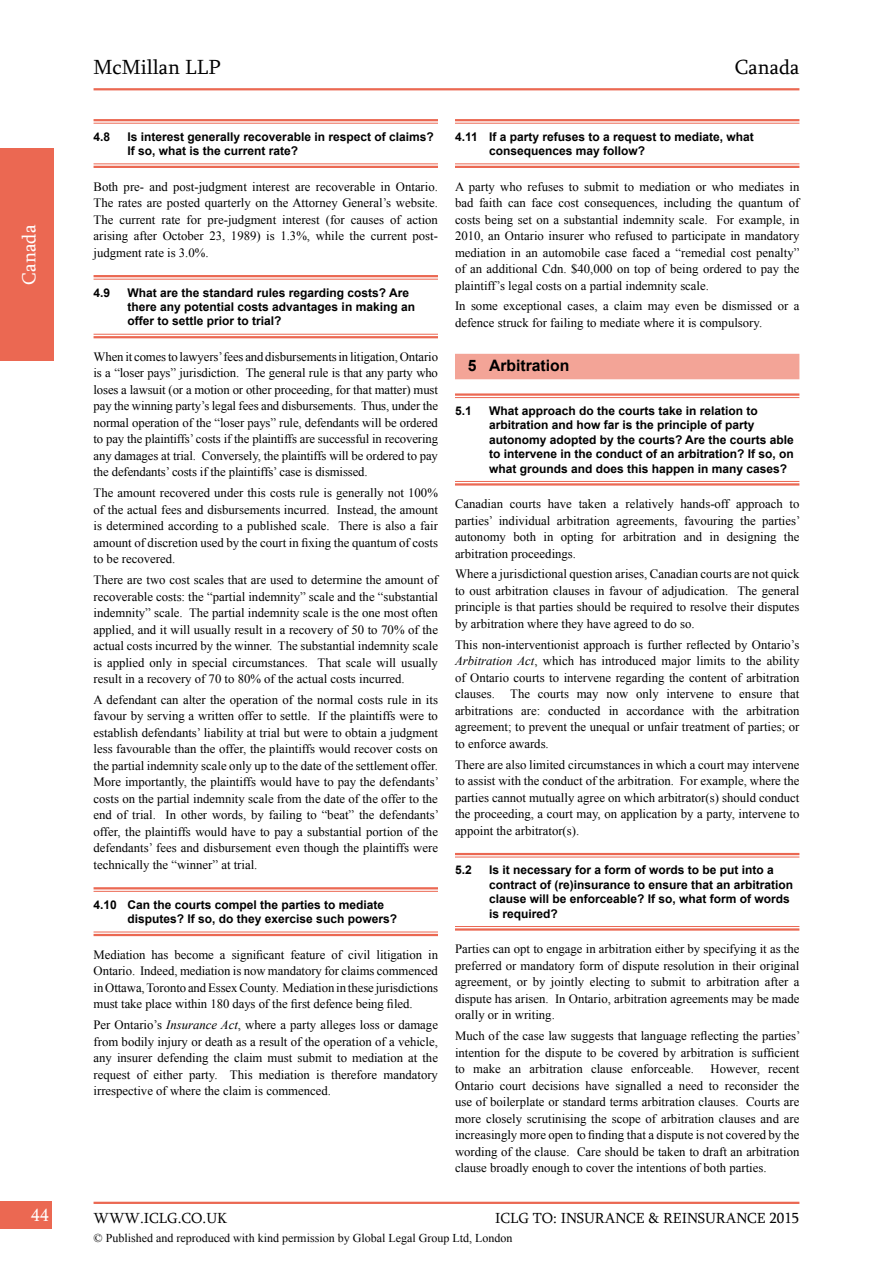
<style>
.page{position:relative;width:893px;height:1263px;background:#fff}
.page>*{position:absolute;margin:0;border:0;box-sizing:border-box;transform-origin:0 0}
.t1{font:21px "Sylfaen";color:#000}
.t2{font:19.5px "Sylfaen";color:#fff}
.t3{font:18px "Sylfaen";color:#fff}
.t4{font:700 15.75px "Arial";color:#000}
.t5{font:15px "Sylfaen";color:#000}
.t6{font:12.75px/16.5px "Times New Roman";color:#000;text-align:justify}
.t7{font:700 12px/14.4px "Arial";color:#000}
.t8{font:12px "Times New Roman";color:#000}
.s1{font-style:italic}
</style>
<div class="page">
<div style="left:0;top:1201px;width:52px;height:28px;background:#eb6852"></div>
<hr style="left:94px;top:1202px;width:705px;height:2px;background:#eb6852">
<div style="left:0;top:148px;width:53px;height:213px;background:#eb6852"></div>
<hr style="left:455px;top:119px;width:344px;height:2px;background:#eb6852">
<hr style="left:455px;top:123px;width:344px;height:1px;background:#eb6852">
<hr style="left:455px;top:163px;width:344px;height:1px;background:#eb6852">
<hr style="left:455px;top:166px;width:344px;height:2px;background:#eb6852">
<div style="left:455px;top:354px;width:344px;height:25px;background:#f3a497"></div>
<hr style="left:455px;top:393px;width:344px;height:3px;background:#eb6852">
<hr style="left:455px;top:397px;width:344px;height:1px;background:#eb6852">
<hr style="left:455px;top:481px;width:344px;height:1px;background:#eb6852">
<hr style="left:455px;top:483px;width:344px;height:3px;background:#eb6852">
<hr style="left:455px;top:853px;width:344px;height:2px;background:#eb6852">
<hr style="left:455px;top:857px;width:344px;height:1px;background:#eb6852">
<hr style="left:455px;top:926px;width:344px;height:1px;background:#eb6852">
<hr style="left:455px;top:928px;width:344px;height:3px;background:#eb6852">
<hr style="left:94px;top:119px;width:344px;height:2px;background:#eb6852">
<hr style="left:94px;top:123px;width:344px;height:1px;background:#eb6852">
<hr style="left:94px;top:163px;width:344px;height:1px;background:#eb6852">
<hr style="left:94px;top:166px;width:344px;height:2px;background:#eb6852">
<hr style="left:94px;top:275px;width:344px;height:2px;background:#eb6852">
<hr style="left:94px;top:279px;width:344px;height:1px;background:#eb6852">
<hr style="left:94px;top:334px;width:344px;height:1px;background:#eb6852">
<hr style="left:94px;top:336px;width:344px;height:2px;background:#eb6852">
<hr style="left:94px;top:887px;width:344px;height:2px;background:#eb6852">
<hr style="left:94px;top:891px;width:344px;height:1px;background:#eb6852">
<hr style="left:94px;top:932px;width:344px;height:1px;background:#eb6852">
<hr style="left:94px;top:934px;width:344px;height:2px;background:#eb6852">
<hr style="left:94px;top:88px;width:705px;height:2px;background:#eb6852">
<h2 class="t2" style="left:16px;top:285px;width:61px;rotate:-90deg">Canada</h2>
<h1 class="t1" style="left:94px;top:53px;width:129px">McMillan LLP</h1>
<h1 class="t1" style="left:735px;top:53px;width:66px">Canada</h1>
<p class="t7" style="left:94px;top:130px;width:18px">4.8</p>
<p class="t7" style="left:128px;top:130px;width:308px">Is interest generally recoverable in respect of claims?<br>If so, what is the current rate?</p>
<p class="t6" style="left:94px;top:178px;width:346px">Both pre- and post-judgment interest are recoverable in Ontario.<br>The rates are posted quarterly on the Attorney General’s website.<br>The current rate for pre-judgment interest (for causes of action arising after October 23, 1989) is 1.3%, while the current post&shy;judgment rate is 3.0%.</p>
<p class="t7" style="left:94px;top:285px;width:18px">4.9</p>
<p class="t7" style="left:128px;top:285px;width:289px">What are the standard rules regarding costs? Are there any potential costs advantages in making an offer to settle prior to trial?</p>
<p class="t6" style="left:94px;top:348px;width:346px">When it comes to lawyers’ fees and disbursements in litigation, Ontario is a “loser pays” jurisdiction. The general rule is that any party who loses a lawsuit (or a motion or other proceeding, for that matter) must pay the winning party’s legal fees and disbursements. Thus, under the normal operation of the “loser pays” rule, defendants will be ordered to pay the plaintiffs’ costs if the plaintiffs are successful in recovering any damages at trial. Conversely, the plaintiffs will be ordered to pay the defendants’ costs if the plaintiffs’ case is dismissed.</p>
<p class="t6" style="left:94px;top:484px;width:346px">The amount recovered under this costs rule is generally not 100% of the actual fees and disbursements incurred. Instead, the amount is determined according to a published scale. There is also a fair amount of discretion used by the court in fixing the quantum of costs to be recovered.</p>
<p class="t6" style="left:94px;top:571px;width:346px">There are two cost scales that are used to determine the amount of recoverable costs: the “partial indemnity” scale and the “substantial indemnity” scale. The partial indemnity scale is the one most often applied, and it will usually result in a recovery of 50 to 70% of the actual costs incurred by the winner. The substantial indemnity scale is applied only in special circumstances. That scale will usually result in a recovery of 70 to 80% of the actual costs incurred.</p>
<p class="t6" style="left:94px;top:691px;width:347px">A defendant can alter the operation of the normal costs rule in its favour by serving a written offer to settle. If the plaintiffs were to establish defendants’ liability at trial but were to obtain a judgment less favourable than the offer, the plaintiffs would recover costs on the partial indemnity scale only up to the date of the settlement offer.<br>More importantly, the plaintiffs would have to pay the defendants’ costs on the partial indemnity scale from the date of the offer to the end of trial. In other words, by failing to “beat” the defendants’ offer, the plaintiffs would have to pay a substantial portion of the defendants’ fees and disbursement even though the plaintiffs were technically the “winner” at trial.</p>
<p class="t7" style="left:128px;top:898px;width:271px;text-indent:-34px">4.10 Can the courts compel the parties to mediate disputes? If so, do they exercise such powers?</p>
<p class="t6" style="left:94px;top:946px;width:346px">Mediation has become a significant feature of civil litigation in Ontario. Indeed, mediation is now mandatory for claims commenced in Ottawa, Toronto and Essex County. Mediation in these jurisdictions must take place within 180 days of the first defence being filed.</p>
<p class="t6" style="left:94px;top:1016px;width:346px">Per Ontario’s <span class="s1">Insurance Act</span>, where a party alleges loss or damage from bodily injury or death as a result of the operation of a vehicle, any insurer defending the claim must submit to mediation at the request of either party. This mediation is therefore mandatory irrespective of where the claim is commenced.</p>
<p class="t7" style="left:489px;top:130px;width:266px;text-indent:-34px">4.11 If a party refuses to a request to mediate, what consequences may follow?</p>
<p class="t6" style="left:455px;top:178px;width:346px">A party who refuses to submit to mediation or who mediates in bad faith can face cost consequences, including the quantum of costs being set on a substantial indemnity scale. For example, in 2010, an Ontario insurer who refused to participate in mandatory mediation in an automobile case faced a “remedial cost penalty” of an additional Cdn. $40,000 on top of being ordered to pay the plaintiff’s legal costs on a partial indemnity scale.</p>
<p class="t6" style="left:455px;top:298px;width:346px">In some exceptional cases, a claim may even be dismissed or a defence struck for failing to mediate where it is compulsory.</p>
<p class="t4" style="left:468px;top:355px;width:103px">5 Arbitration</p>
<p class="t7" style="left:455px;top:404px;width:18px">5.1</p>
<p class="t7" style="left:489px;top:404px;width:306px">What approach do the courts take in relation to arbitration and how far is the principle of party autonomy adopted by the courts? Are the courts able to intervene in the conduct of an arbitration? If so, on what grounds and does this happen in many cases?</p>
<p class="t6" style="left:455px;top:495px;width:347px">Canadian courts have taken a relatively hands-off approach to parties’ individual arbitration agreements, favouring the parties’ autonomy both in opting for arbitration and in designing the arbitration proceedings.</p>
<p class="t6" style="left:455px;top:566px;width:346px">Where a jurisdictional question arises, Canadian courts are not quick to oust arbitration clauses in favour of adjudication. The general principle is that parties should be required to resolve their disputes by arbitration where they have agreed to do so.</p>
<p class="t6" style="left:455px;top:636px;width:346px">This non-interventionist approach is further reflected by Ontario’s <span class="s1">Arbitration Act</span>, which has introduced major limits to the ability of Ontario courts to intervene regarding the content of arbitration clauses. The courts may now only intervene to ensure that arbitrations are: conducted in accordance with the arbitration agreement; to prevent the unequal or unfair treatment of parties; or to enforce awards.</p>
<p class="t6" style="left:455px;top:756px;width:346px">There are also limited circumstances in which a court may intervene to assist with the conduct of the arbitration. For example, where the parties cannot mutually agree on which arbitrator(s) should conduct the proceeding, a court may, on application by a party, intervene to appoint the arbitrator(s).</p>
<p class="t7" style="left:455px;top:863px;width:18px">5.2</p>
<p class="t7" style="left:489px;top:863px;width:306px">Is it necessary for a form of words to be put into a contract of (re)insurance to ensure that an arbitration clause will be enforceable? If so, what form of words is required?</p>
<p class="t6" style="left:455px;top:940px;width:346px">Parties can opt to engage in arbitration either by specifying it as the preferred or mandatory form of dispute resolution in their original agreement, or by jointly electing to submit to arbitration after a dispute has arisen. In Ontario, arbitration agreements may be made orally or in writing.</p>
<p class="t6" style="left:455px;top:1027px;width:347px">Much of the case law suggests that language reflecting the parties’ intention for the dispute to be covered by arbitration is sufficient to make an arbitration clause enforceable.</p>
<p class="t6" style="left:455px;top:1060px;width:346px;text-indent:256px">However, recent Ontario court decisions have signalled a need to reconsider the use of boilerplate or standard terms arbitration clauses. Courts are more closely scrutinising the scope of arbitration clauses and are increasingly more open to finding that a dispute is not covered by the wording of the clause. Care should be taken to draft an arbitration clause broadly enough to cover the intentions of both parties.</p>
<h3 class="t3" style="left:31px;top:1202px;width:20px">44</h3>
<p class="t5" style="left:94px;top:1208px;width:135px">WWW.ICLG.CO.UK</p>
<p class="t5" style="left:495px;top:1208px;width:306px">ICLG TO: INSURANCE &amp; REINSURANCE 2015</p>
<p class="t8" style="left:94px;top:1229px;width:420px">© Published and reproduced with kind permission by Global Legal Group Ltd, London</p>
</div>
